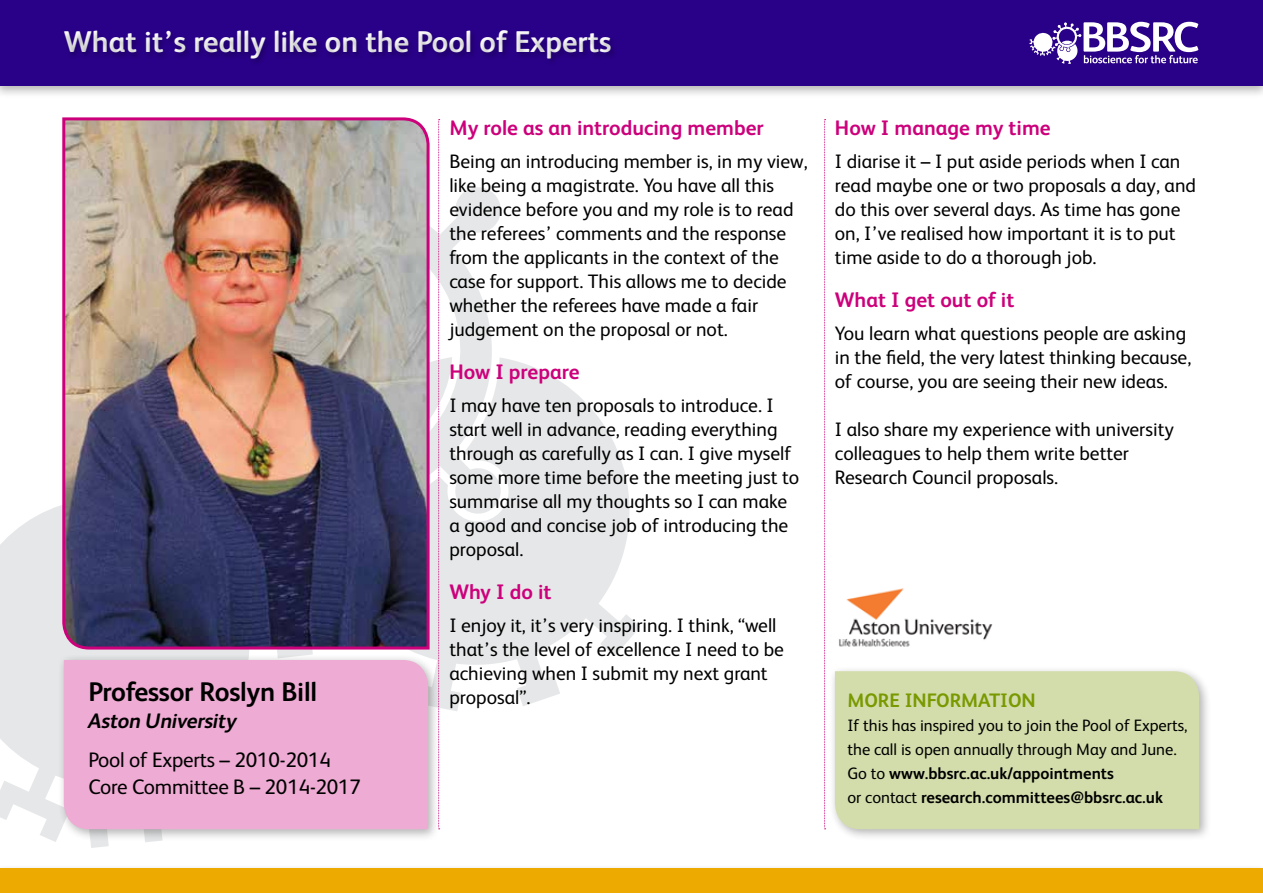
<style>
.page{position:relative;width:1263px;height:893px;background:#fff}
.page>*{position:absolute;margin:0;border:0;box-sizing:border-box;transform-origin:0 0}
.t1{font:700 30px "FS Albert";color:#fff}
.t2{font:700 27px "FS Albert";letter-spacing:-.01em;color:#000}
.t3{font:700 21px "FS Albert";color:#cc007b}
.t4{font:21px/39.8px "FS Albert";letter-spacing:-.01em;color:#000}
.t5{font:19.5px/24px "FS Albert";color:#000}
.t6{font:700 19.5px "FS Albert";color:#799900}
.t7{font:16.5px/24px "FS Albert";color:#000}
.s1{font-weight:700;font-style:italic}
.s2{font-weight:700}
</style>
<div class="page">
<svg style="left:0;top:505px;width:307px;height:343px;fill:#e6e7e8"></svg>
<svg style="left:307px;top:364px;width:333px;height:347px;fill:#e6e7e8"></svg>
<svg style="left:431px;top:119px;width:94px;height:468px"></svg>
<svg style="left:431px;top:133px;width:72px;height:435px;fill:#e6e7e8"></svg>
<div style="left:0;top:0;width:1263px;height:98px;background:#000;opacity:.3"></div>
<div style="left:0;top:0;width:1263px;height:85px;background:#290088"></div>
<svg style="left:1029px;top:22px;width:169px;height:41px"></svg>
<div style="left:0;top:864px;width:1263px;height:29px;background:#f9f9f9"></div>
<div style="left:0;top:868px;width:1263px;height:25px;background:#edaa00"></div>
<div style="left:58px;top:654px;width:382px;height:187px;background:#000;opacity:.3"></div>
<div style="left:64px;top:660px;width:364px;height:169px;background:#eeabd3"></div>
<svg style="left:824px;top:119px;width:2px;height:710px"></svg>
<div style="left:62px;top:29px;width:556px;height:37px;background:#000;opacity:.25"></div>
<svg style="left:438px;top:119px;width:2px;height:710px"></svg>
<img style="left:61px;top:117px;width:370px;height:534px">
<img style="left:839px;top:588px;width:154px;height:59px">
<div style="left:829px;top:665px;width:382px;height:176px;background:#000;opacity:.3"></div>
<div style="left:835px;top:671px;width:364px;height:158px;background:#d3ddab"></div>
<p class="t1" style="left:64px;top:21px;width:549px">What it’s really like on the Pool of Experts</p>
<p class="t2" style="left:88px;top:673px;width:230px">Professor Roslyn Bill</p>
<p class="t4" style="left:88px;top:699px;width:244px"><span class="s1">Aston University<br></span>Pool of Experts – 2010-2014</p>
<p class="t4" style="left:88px;top:766px;width:274px">Core Committee B – 2014-2017</p>
<p class="t3" style="left:449px;top:114px;width:316px">My role as an introducing member</p>
<p class="t5" style="left:449px;top:148px;width:360px">Being an introducing member is, in my view, like being a magistrate. You have all this evidence before you and my role is to read the referees’ comments and the response from the applicants in the context of the case for support. This allows me to decide whether the referees have made a fair judgement on the proposal or not.</p>
<p class="t3" style="left:449px;top:358px;width:132px">How I prepare</p>
<p class="t5" style="left:449px;top:392px;width:351px">I may have ten proposals to introduce. I start well in advance, reading everything through as carefully as I can. I give myself some more time before the meeting just to summarise all my thoughts so I can make a good and concise job of introducing the proposal.</p>
<p class="t3" style="left:449px;top:578px;width:104px">Why I do it</p>
<p class="t5" style="left:449px;top:612px;width:336px">I enjoy it, it’s very inspiring. I think, “well that’s the level of excellence I need to be achieving when I submit my next grant proposal”.</p>
<p class="t3" style="left:835px;top:114px;width:217px">How I manage my time</p>
<p class="t5" style="left:835px;top:148px;width:363px">I diarise it – I put aside periods when I can read maybe one or two proposals a day, and do this over several days. As time has gone on, I’ve realised how important it is to put time aside to do a thorough job.</p>
<p class="t3" style="left:835px;top:286px;width:181px">What I get out of it</p>
<p class="t5" style="left:835px;top:320px;width:358px">You learn what questions people are asking in the field, the very latest thinking because, of course, you are seeing their new ideas.</p>
<p class="t5" style="left:835px;top:416px;width:341px">I also share my experience with university colleagues to help them write better<br>Research Council proposals.</p>
<p class="t6" style="left:847px;top:687px;width:190px">MORE INFORMATION</p>
<p class="t7" style="left:847px;top:712px;width:342px">If this has inspired you to join the Pool of Experts, the call is open annually through May and June.<br>Go to <span class="s2">www.bbsrc.ac.uk/appointments<br></span>or contact <span class="s2">research.committees@bbsrc.ac.uk</span></p>
</div>
